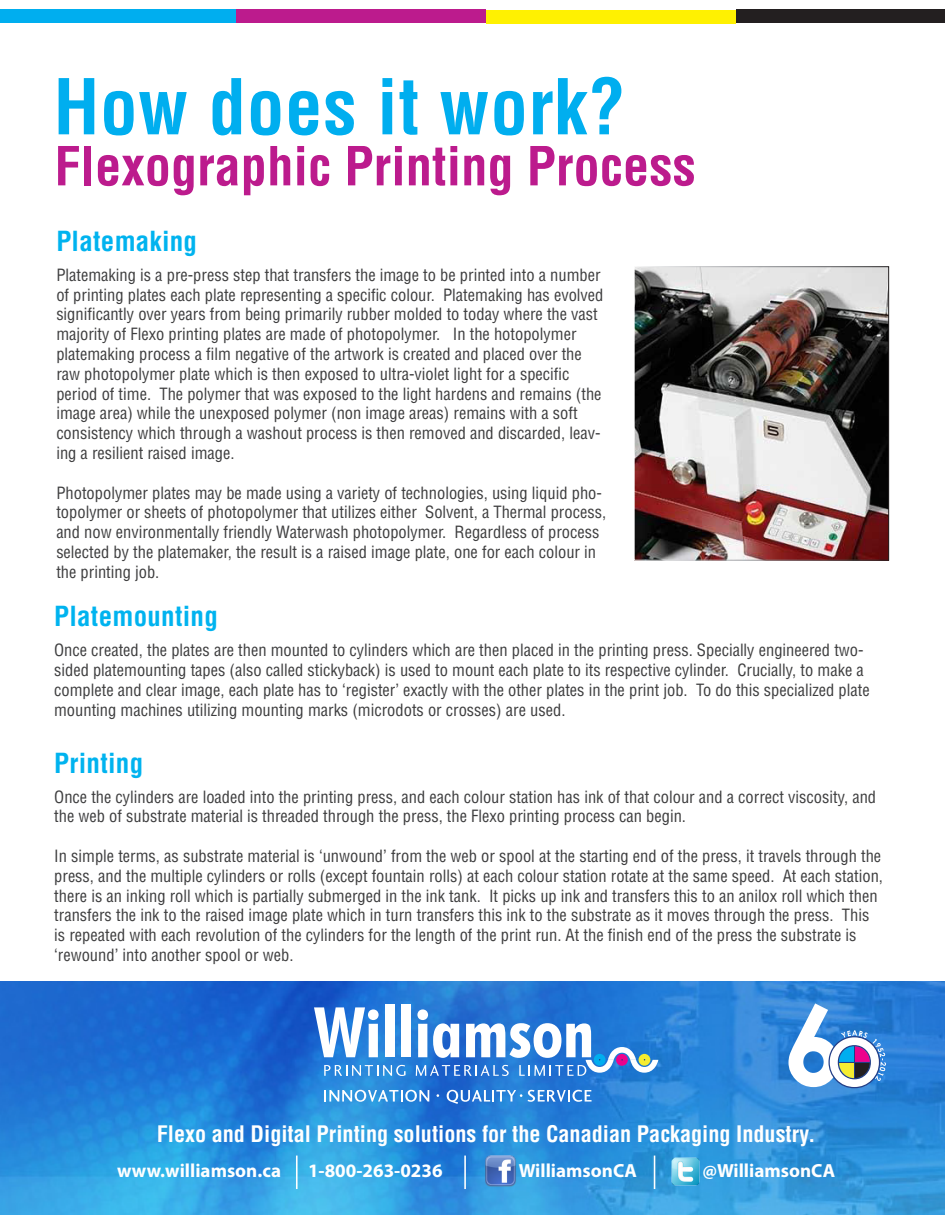
<style>
.page{position:relative;width:945px;height:1215px;background:#fff}
.page>*{position:absolute;margin:0;border:0;box-sizing:border-box;transform-origin:0 0}
.t1{font:700 condensed 75px "Helvetica";letter-spacing:.01em;color:#00aeef}
.t2{font:700 condensed 52.5px "Helvetica";color:#bc1b8d}
.t3{font:700 condensed 27px "Helvetica";letter-spacing:.01em;color:#00b3ef}
.t4{font:700 condensed 22.2px "Helvetica";color:#fff}
.t5{font:700 19.05px "Myriad Pro";color:#fff}
.t6{font:condensed 16.5px/19.8px "Helvetica";color:#3e3e3f}
</style>
<div class="page">
<img style="left:0;top:982px;width:945px;height:233px">
<svg style="left:314px;top:1007px;width:65px;height:50px"></svg>
<div style="left:385px;top:1004px;width:9px;height:53px;background:#fff"></div>
<div style="left:402px;top:1004px;width:9px;height:53px;background:#fff"></div>
<svg style="left:324px;top:1065px;width:82px;height:11px"></svg>
<svg style="left:325px;top:1090px;width:104px;height:12px"></svg>
<svg style="left:528px;top:1090px;width:64px;height:12px"></svg>
<svg style="left:447px;top:1090px;width:75px;height:14px"></svg>
<svg style="left:416px;top:1009px;width:242px;height:67px"></svg>
<svg style="left:788px;top:1003px;width:98px;height:86px"></svg>
<hr style="left:839px;top:1062px;width:31px;height:1px;background:#223d86">
<hr style="left:854px;top:1046px;width:1px;height:32px;background:#223d86">
<img style="left:485px;top:1156px;width:31px;height:31px">
<img style="left:669px;top:1156px;width:32px;height:31px">
<hr style="left:296px;top:1156px;width:2px;height:33px;background:#fff">
<hr style="left:464px;top:1156px;width:2px;height:33px;background:#fff">
<hr style="left:654px;top:1156px;width:1px;height:33px;background:#fff">
<div style="left:0;top:9px;width:236px;height:14px;background:#00aeef"></div>
<div style="left:236px;top:9px;width:250px;height:14px;background:#bc1b8d"></div>
<div style="left:486px;top:10px;width:250px;height:13px;background:#fff101"></div>
<div style="left:736px;top:10px;width:209px;height:13px;background:#231f20"></div>
<img style="left:636px;top:268px;width:251px;height:291px">
<div style="left:634px;top:266px;width:255px;height:295px;border:1px solid #fff"></div>
<p class="t1" style="left:54px;top:60px;width:574px">How does it work?</p>
<p class="t2" style="left:54px;top:133px;width:643px">Flexographic Printing Process</p>
<p class="t3" style="left:56px;top:224px;width:142px">Platemaking</p>
<p class="t6" style="left:56px;top:265px;width:549px">Platemaking is a pre-press step that transfers the image to be printed into a number of printing plates each plate representing a specific colour. Platemaking has evolved significantly over years from being primarily rubber molded to today where the vast majority of Flexo printing plates are made of photopolymer. In the hotopolymer platemaking process a film negative of the artwork is created and placed over the raw photopolymer plate which is then exposed to ultra-violet light for a specific period of time. The polymer that was exposed to the light hardens and remains (the image area) while the unexposed polymer (non image areas) remains with a soft consistency which through a washout process is then removed and discarded, leav&shy;ing a resilient raised image.</p>
<p class="t6" style="left:56px;top:483px;width:551px">Photopolymer plates may be made using a variety of technologies, using liquid pho&shy;topolymer or sheets of photopolymer that utilizes either Solvent, a Thermal process, and now environmentally friendly Waterwash photopolymer. Regardless of process selected by the platemaker, the result is a raised image plate, one for each colour in the printing job.</p>
<p class="t3" style="left:54px;top:599px;width:165px">Platemounting</p>
<p class="t6" style="left:54px;top:640px;width:817px">Once created, the plates are then mounted to cylinders which are then placed in the printing press. Specially engineered two&shy;sided platemounting tapes (also called stickyback) is used to mount each plate to its respective cylinder. Crucially, to make a complete and clear image, each plate has to ‘register’ exactly with the other plates in the print job. To do this specialized plate mounting machines utilizing mounting marks (microdots or crosses) are used.</p>
<p class="t3" style="left:54px;top:746px;width:90px">Printing</p>
<p class="t6" style="left:54px;top:787px;width:823px">Once the cylinders are loaded into the printing press, and each colour station has ink of that colour and a correct viscosity, and the web of substrate material is threaded through the press, the Flexo printing process can begin.</p>
<p class="t6" style="left:54px;top:846px;width:830px">In simple terms, as substrate material is ‘unwound’ from the web or spool at the starting end of the press, it travels through the press, and the multiple cylinders or rolls (except fountain rolls) at each colour station rotate at the same speed. At each station, there is an inking roll which is partially submerged in the ink tank. It picks up ink and transfers this to an anilox roll which then transfers the ink to the raised image plate which in turn transfers this ink to the substrate as it moves through the press. This is repeated with each revolution of the cylinders for the length of the print run. At the finish end of the press the substrate is ‘rewound’ into another spool or web.</p>
<p class="t4" style="left:157px;top:1120px;width:660px">Flexo and Digital Printing solutions for the Canadian Packaging Industry.</p>
<p class="t5" style="left:117px;top:1158px;width:165px">www.williamson.ca</p>
<p class="t5" style="left:308px;top:1158px;width:136px">1-800-263-0236</p>
<p class="t5" style="left:519px;top:1158px;width:120px">WilliamsonCA</p>
<p class="t5" style="left:702px;top:1158px;width:134px">@WilliamsonCA</p>
</div>
